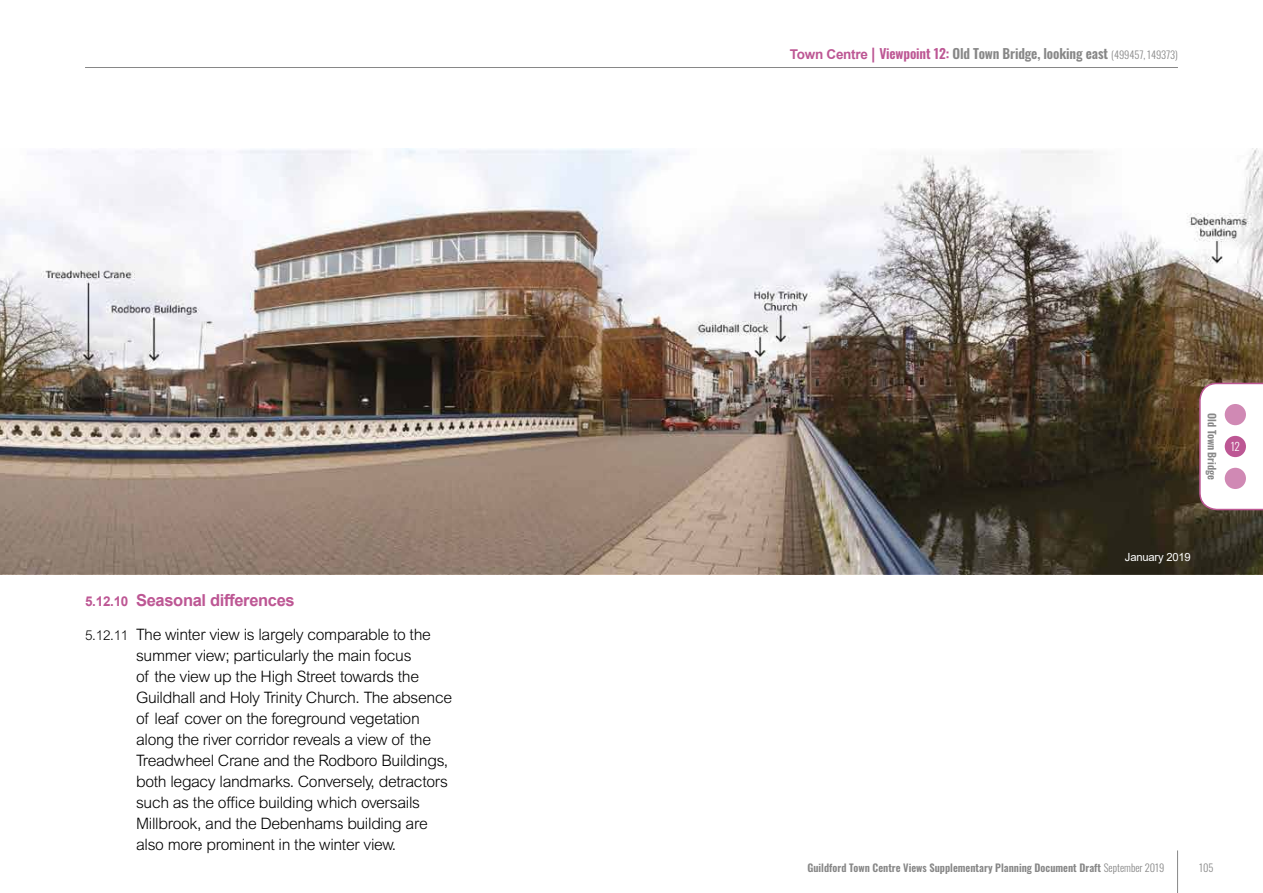
<style>
.page{position:relative;width:1263px;height:893px;background:#fff}
.page>*{position:absolute;margin:0;border:0;box-sizing:border-box;transform-origin:0 0}
.t1{font:700 16.5px "Arial";letter-spacing:-.02em;color:#bd5794}
.t2{font:300 15.75px/21px "Arial MT Std";letter-spacing:-.02em;color:#000}
.t3{font:600 13.5px "Oswald";letter-spacing:-.01em;color:#878787}
.t4{font:11.25px "Arial";letter-spacing:-.02em;color:#fff}
.t5{font:300 11.25px "Oswald";color:#fff}
.t6{font:600 10.5px "Oswald";color:#878787}
.t7{font:300 10.5px "Oswald";color:#878787}
.s1{font-size:13.5px}
.s2{font-family:"Arial";font-weight:700;color:#bd5794}
.s3{font-family:"Arial";font-weight:700;font-size:15.75px;color:#bd5794}
.s4{color:#bd5794}
.s5{font-weight:300;font-size:10.5px}
.s6{font-weight:300}
</style>
<div class="page">
<hr style="left:1177px;top:850px;width:1px;height:43px;background:#878787">
<hr style="left:85px;top:67px;width:1093px;height:1px;background:#878787">
<img style="left:0;top:149px;width:1263px;height:425px">
<svg style="left:1198px;top:382px;width:65px;height:129px"></svg>
<div style="left:1225px;top:404px;width:21px;height:21px;background:#d089b4;border-radius:50%"></div>
<div style="left:1225px;top:436px;width:21px;height:21px;background:#bd5794;border-radius:50%"></div>
<div style="left:1225px;top:468px;width:21px;height:21px;background:#d089b4;border-radius:50%"></div>
<p class="t1" style="left:85px;top:589px;width:211px"><span class="s1">5.12.10</span> Seasonal differences</p>
<p class="t2" style="left:136px;top:624px;width:318px;text-indent:-51px"><span class="s1">5.12.11</span> The winter view is largely comparable to the summer view; particularly the main focus<br>of the view up the High Street towards the Guildhall and Holy Trinity Church. The absence of leaf cover on the foreground vegetation along the river corridor reveals a view of the Treadwheel Crane and the Rodboro Buildings, both legacy landmarks. Conversely, detractors such as the office building which oversails Millbrook, and the Debenhams building are also more prominent in the winter view.</p>
<p class="t3" style="left:790px;top:46px;width:389px"><span class="s2">Town Centre</span> <span class="s3">|</span> <span class="s4">Viewpoint 12:</span> Old Town Bridge, looking east <span class="s5">(499457, 149373)</span></p>
<p class="t6" style="left:1218px;top:413px;width:68px;rotate:90deg">Old Town Bridge</p>
<p class="t5" style="left:1231px;top:437px;width:11px">12</p>
<p class="t4" style="left:1125px;top:549px;width:67px">January 2019</p>
<p class="t6" style="left:807px;top:862px;width:358px">Guildford Town Centre Views Supplementary Planning Document Draft <span class="s6">September 2019</span></p>
<p class="t7" style="left:1199px;top:858px;width:16px">105</p>
</div>
